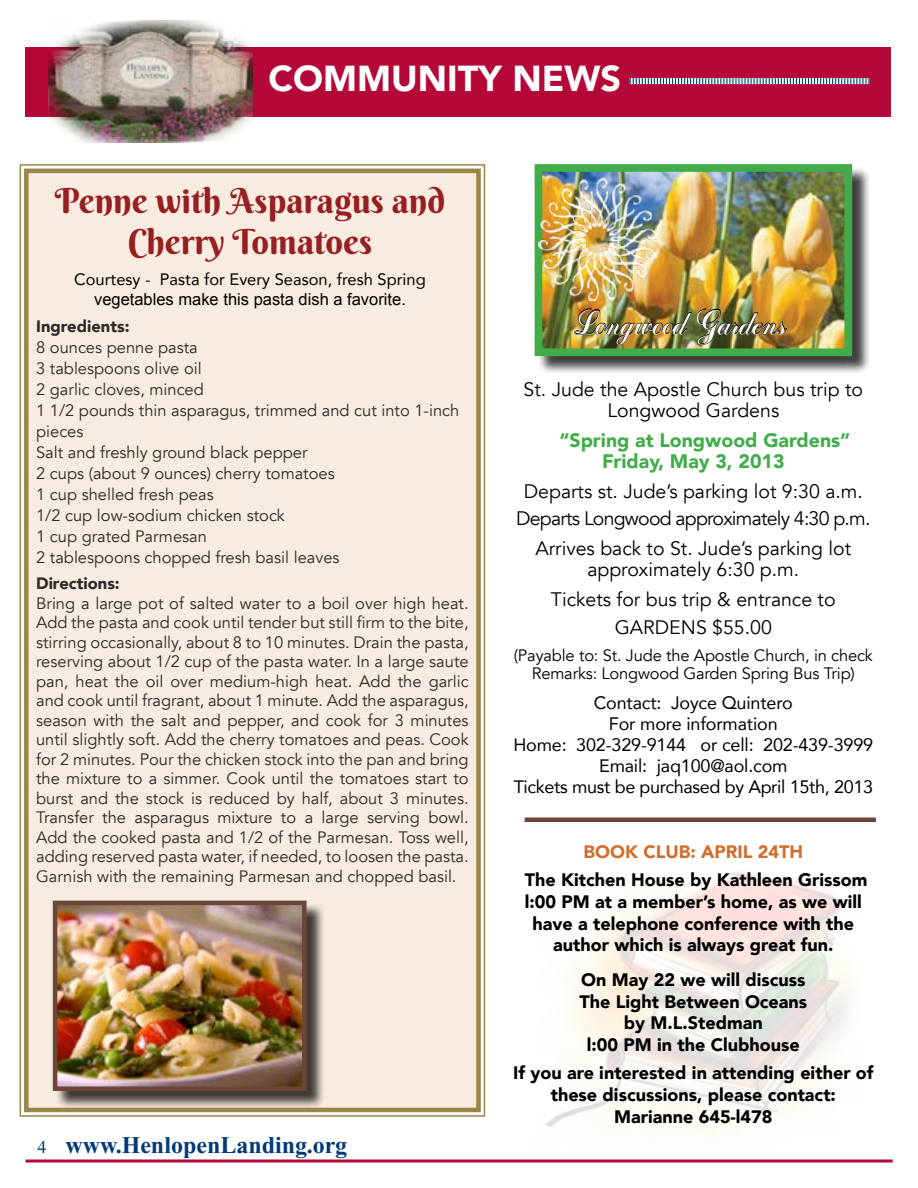
<style>
.page{position:relative;width:918px;height:1188px;background:#fff}
.page>*{position:absolute;margin:0;border:0;box-sizing:border-box;transform-origin:0 0}
.t1{font:37.5px "GE Darlah Script";color:#fff}
.t2{font:900 36px "Avenir LT";color:#fff}
.t3{font:34.5px/41.4px "Berkshire Swash";color:#961f22;text-align:center}
.t4{font:700 24px "Times New Roman";color:#003a78}
.t5{font:19.5px/21px "Avenir";color:#000;text-align:center}
.t6{font:19.5px/27.8px "Avenir";letter-spacing:-.04em;color:#000;text-align:center}
.t7{font:900 19.5px/21px "Avenir";color:#41ad49}
.t8{font:900 18px/21.6px "Avenir";color:#000;text-align:center}
.t9{font:18px/21px "Avenir";letter-spacing:-.01em;color:#000;text-align:center}
.t10{font:900 18px "Avenir";color:#d26d2b}
.t11{font:18px "Times New Roman";color:#003a78}
.t12{font:16.5px/19.5px "Avenir";color:#2a2a2a}
.t13{font:16.5px/18.1px "Avenir";letter-spacing:-.01em;color:#000;text-align:center}
.t14{font:16.5px "Avenir";color:#000}
.t15{font:16.5px "Arial";color:#000}
.t16{font:900 16.5px "Avenir";color:#2a2a2a}
</style>
<div class="page">
<img style="left:525px;top:872px;width:337px;height:291px">
<div style="left:19px;top:164px;width:467px;height:953px;background:#f8ebdf"></div>
<div style="left:24px;top:169px;width:457px;height:943px;border:4px solid #9b864a"></div>
<hr style="left:26px;top:1160px;width:867px;height:2px;background:#b30838">
<div style="left:26px;top:48px;width:865px;height:69px;background:#b30838"></div>
<img style="left:49px;top:21px;width:203px;height:122px">
<svg style="left:630px;top:78px;width:240px;height:6px"></svg>
<div style="left:55px;top:903px;width:270px;height:207px;background:#000;opacity:.75"></div>
<img style="left:58px;top:906px;width:244px;height:180px">
<div style="left:53px;top:901px;width:254px;height:190px;border:4px solid #6b4639"></div>
<div style="left:537px;top:167px;width:333px;height:208px;background:#000;opacity:.75"></div>
<img style="left:544px;top:173px;width:299px;height:174px">
<div style="left:535px;top:164px;width:317px;height:192px;border:8px solid #41ad49"></div>
<img style="left:538px;top:178px;width:119px;height:123px">
<img style="left:574px;top:308px;width:213px;height:37px">
<hr style="left:525px;top:818px;width:351px;height:4px;background:#6b4639">
<h2 class="t2" style="left:268px;top:57px;width:354px">COMMUNITY NEWS</h2>
<h3 class="t3" style="left:55px;top:180px;width:392px">Penne with Asparagus and<br>Cherry Tomatoes</h3>
<p class="t14" style="left:74px;top:266px;width:353px">Courtesy - Pasta for Every Season, fresh Spring</p>
<p class="t15" style="left:94px;top:290px;width:313px">vegetables make this pasta dish a favorite.</p>
<p class="t16" style="left:36px;top:312px;width:95px">Ingredients:</p>
<p class="t12" style="left:36px;top:337px;width:425px;line-height:21px">8 ounces penne pasta<br>3 tablespoons olive oil<br>2 garlic cloves, minced<br>1 1/2 pounds thin asparagus, trimmed and cut into 1-inch pieces<br>Salt and freshly ground black pepper<br>2 cups (about 9 ounces) cherry tomatoes<br>1 cup shelled fresh peas<br>1/2 cup low-sodium chicken stock<br>1 cup grated Parmesan<br>2 tablespoons chopped fresh basil leaves</p>
<p class="t16" style="left:36px;top:569px;width:85px">Directions:</p>
<p class="t12" style="left:36px;top:594px;width:434px;text-align:justify">Bring a large pot of salted water to a boil over high heat.<br>Add the pasta and cook until tender but still firm to the bite, stirring occasionally, about 8 to 10 minutes. Drain the pasta, reserving about 1/2 cup of the pasta water. In a large saute pan, heat the oil over medium-high heat. Add the garlic and cook until fragrant, about 1 minute. Add the asparagus, season with the salt and pepper, and cook for 3 minutes until slightly soft. Add the cherry tomatoes and peas. Cook for 2 minutes. Pour the chicken stock into the pan and bring the mixture to a simmer. Cook until the tomatoes start to burst and the stock is reduced by half, about 3 minutes.<br>Transfer the asparagus mixture to a large serving bowl.<br>Add the cooked pasta and 1/2 of the Parmesan. Toss well, adding reserved pasta water, if needed, to loosen the pasta.<br>Garnish with the remaining Parmesan and chopped basil.</p>
<p class="t11" style="left:38px;top:1137px;width:10px">4</p>
<h3 class="t4" style="left:65px;top:1132px;width:283px">www.HenlopenLanding.org</h3>
<h1 class="t1" style="left:575px;top:305px;width:213px">Longwood Gardens</h1>
<p class="t5" style="left:524px;top:379px;width:341px">St. Jude the Apostle Church bus trip to<br>Longwood Gardens</p>
<p class="t7" style="left:602px;top:429px;width:250px;text-indent:-43px">“Spring at Longwood Gardens”<br>Friday, May 3, 2013</p>
<p class="t6" style="left:516px;top:477px;width:356px">Departs st. Jude’s parking lot 9:30 a.m.<br>Departs Longwood approximately 4:30 p.m.</p>
<p class="t5" style="left:535px;top:538px;width:317px">Arrives back to St. Jude’s parking lot approximately 6:30 p.m.</p>
<p class="t5" style="left:551px;top:586px;width:286px;line-height:27.8px">Tickets for bus trip &amp; entrance to<br>GARDENS $55.00</p>
<p class="t13" style="left:514px;top:647px;width:360px">(Payable to: St. Jude the Apostle Church, in check<br>Remarks: Longwood Garden Spring Bus Trip)</p>
<p class="t9" style="left:513px;top:692px;width:361px">Contact: Joyce Quintero<br>For more information<br>Home: 302-329-9144 or cell: 202-439-3999<br>Email: jaq100@aol.com<br>Tickets must be purchased by April 15th, 2013</p>
<p class="t10" style="left:584px;top:836px;width:221px">Book club: April 24th</p>
<p class="t8" style="left:525px;top:869px;width:344px">The Kitchen House by Kathleen Grissom l:00 PM at a member’s home, as we will have a telephone conference with the author which is always great fun.</p>
<p class="t8" style="left:579px;top:969px;width:229px">On May 22 we will discuss<br>The Light Between Oceans by M.L.Stedman<br>l:00 PM in the Clubhouse</p>
<p class="t8" style="left:513px;top:1062px;width:362px">If you are interested in attending either of these discussions, please contact:<br>Marianne 645-l478</p>
</div>
